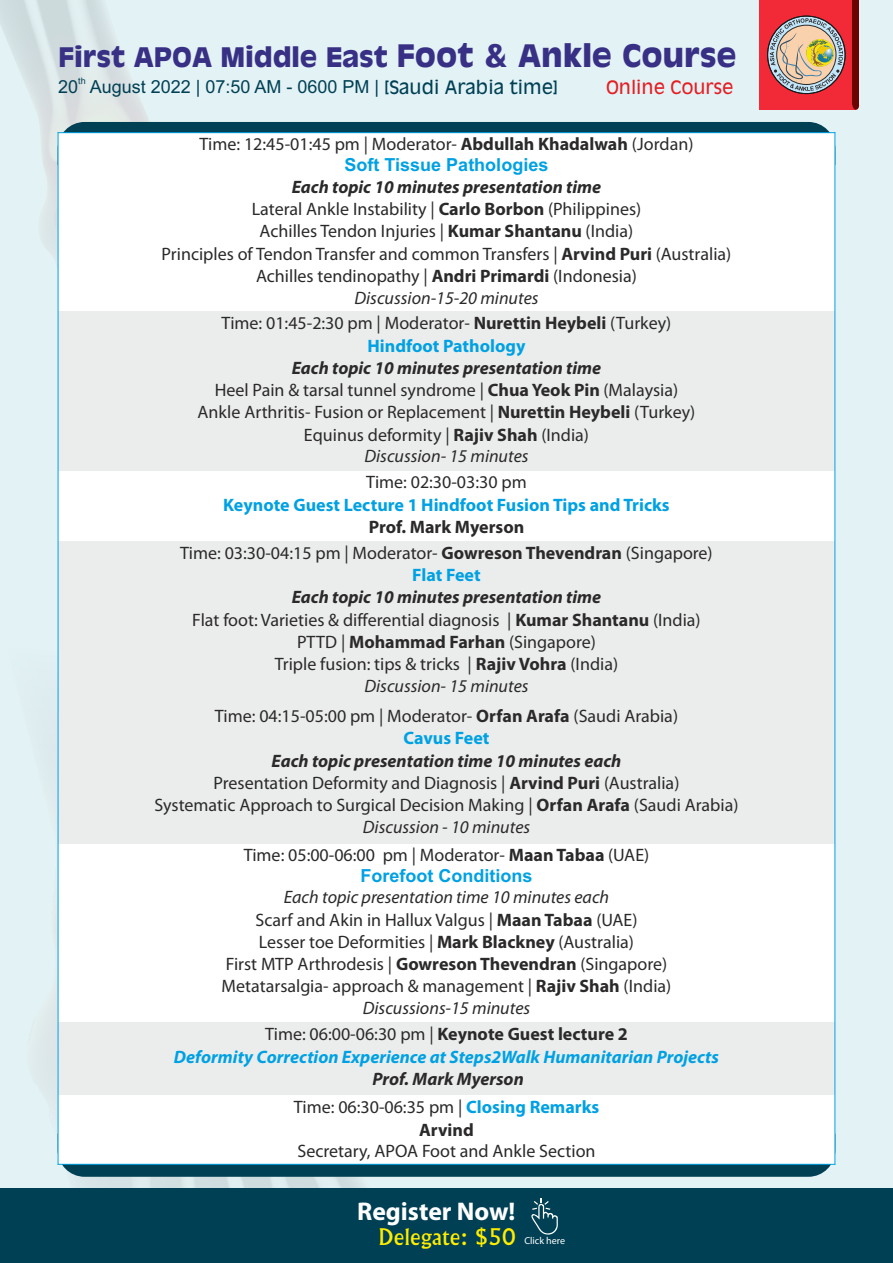
<style>
.page{position:relative;width:893px;height:1263px;background:#e3f2f5}
.page>*{position:absolute;margin:0;border:0;box-sizing:border-box;transform-origin:0 0}
.t1{font:700 26.25px "Antique Olive";color:#383085}
.t2{font:700 25.65px "Myriad Pro";color:#fff}
.t3{font:22.2px "Flareserif 821 BT";color:#ffed00}
.t4{font:18px/22.2px "Myriad Pro";color:#2b2929;text-align:center}
.t5{font:700 18px "Myriad Pro";color:#00a1e3}
.t6{font:italic 700 18px "Myriad Pro";color:#00a1e3}
.t7{font:700 18px "Myriad Pro";color:#2b2929}
.t8{font:18px "Arial";color:#004054}
.t9{font:700 18px "Arial";color:#00a1e3}
.t10{font:italic 700 18px "Myriad Pro";color:#2b2929}
.t11{font:18px "Antique Olive";color:#e31f24}
.t12{font:10.05px "Myriad Pro";color:#fff}
.t13{font:9px "Arial";color:#004054}
.s1{font-size:30.3px}
.s2{font-family:"Antique Olive"}
.s3{font-weight:700}
.s4{font-weight:700;font-style:italic}
.s5{font-style:italic}
.s6{font-weight:400}
.s7{font-weight:700;color:#00a1e3}
</style>
<div class="page">
<img style="left:0;top:0;width:150px;height:375px">
<img style="left:41px;top:608px;width:322px;height:580px">
<div style="left:759px;top:0;width:96px;height:110px;background:#f22936"></div>
<svg style="left:852px;top:105px;width:7px;height:5px"></svg>
<div style="left:852px;top:0;width:7px;height:105px;background:#6b0300"></div>
<div style="left:767px;top:16px;width:78px;height:78px;border:1px solid #1a1a1a;border-radius:50%"></div>
<img style="left:770px;top:18px;width:73px;height:73px">
<div style="left:0;top:1188px;width:893px;height:75px;background:#004054"></div>
<svg style="left:531px;top:1198px;width:27px;height:36px"></svg>
<svg style="left:58px;top:1165px;width:773px;height:12px"></svg>
<div style="left:58px;top:122px;width:772px;height:10px;background:#004054"></div>
<div style="left:58px;top:133px;width:777px;height:178px;background:#fff"></div>
<div style="left:58px;top:311px;width:777px;height:160px;background:#ebeded"></div>
<div style="left:58px;top:471px;width:777px;height:70px;background:#fff"></div>
<div style="left:58px;top:541px;width:777px;height:163px;background:#ebeded"></div>
<div style="left:58px;top:704px;width:777px;height:140px;background:#ebeded"></div>
<div style="left:58px;top:844px;width:777px;height:178px;background:#fff"></div>
<div style="left:58px;top:1022px;width:777px;height:74px;background:#ebeded"></div>
<div style="left:58px;top:1096px;width:777px;height:68px;background:#fff"></div>
<hr style="left:58px;top:132px;width:1px;height:1033px;background:#00a1e3">
<hr style="left:834px;top:132px;width:1px;height:1033px;background:#00a1e3">
<hr style="left:58px;top:1164px;width:777px;height:1px;background:#00a1e3">
<hr style="left:58px;top:132px;width:777px;height:1px;background:#00a1e3">
<h1 class="t1" style="left:58px;top:46px;width:680px">First APOA Middle East <span class="s1">Foot &amp; Ankle Course</span></h1>
<p class="t13" style="left:78px;top:77px;width:9px">th</p>
<p class="t8" style="left:58px;top:80px;width:502px">20 August 2022 | 07:50 AM - 0600 PM | <span class="s2">[Saudi Arabia time]</span></p>
<p class="t11" style="left:606px;top:80px;width:129px">Online Course</p>
<p class="t4" style="left:200px;top:135px;width:495px">Time: 12:45-01:45 pm | Moderator- <span class="s3">Abdullah Khadalwah</span> (Jordan)</p>
<p class="t4" style="left:162px;top:177px;width:571px"><span class="s4">Each topic 10 minutes presentation time<br></span>Lateral Ankle Instability | <span class="s3">Carlo Borbon</span> (Philippines)<br>Achilles Tendon Injuries | <span class="s3">Kumar Shantanu</span> (India)<br>Principles of Tendon Transfer and common Transfers | <span class="s3">Arvind Puri</span> (Australia)<br>Achilles tendinopathy | <span class="s3">Andri Primardi</span> (Indonesia)<br><span class="s5">Discussion-15-20 minutes</span></p>
<p class="t9" style="left:345px;top:158px;width:205px">Soft Tissue Pathologies</p>
<p class="t4" style="left:222px;top:314px;width:451px">Time: 01:45-2:30 pm | Moderator- <span class="s3">Nurettin Heybeli</span> (Turkey)</p>
<p class="t4" style="left:198px;top:358px;width:499px"><span class="s4">Each topic 10 minutes presentation time<br></span>Heel Pain &amp; tarsal tunnel syndrome | <span class="s3">Chua Yeok Pin</span> (Malaysia)<br>Ankle Arthritis- Fusion or Replacement | <span class="s3">Nurettin Heybeli</span> (Turkey)<br>Equinus deformity | <span class="s3">Rajiv Shah</span> (India)<br><span class="s5">Discussion- 15 minutes</span></p>
<p class="t5" style="left:367px;top:338px;width:160px">Hindfoot Pathology</p>
<p class="t4" style="left:366px;top:473px;width:162px">Time: 02:30-03:30 pm</p>
<p class="t7" style="left:369px;top:519px;width:157px">Prof. Mark Myerson</p>
<p class="t5" style="left:223px;top:497px;width:448px">Keynote Guest Lecture 1 Hindfoot Fusion Tips and Tricks</p>
<p class="t4" style="left:180px;top:543px;width:534px">Time: 03:30-04:15 pm | Moderator- <span class="s3">Gowreson Thevendran</span> (Singapore)</p>
<p class="t4" style="left:192px;top:588px;width:510px"><span class="s4">Each topic 10 minutes presentation time<br></span>Flat foot: Varieties &amp; differential diagnosis | <span class="s3">Kumar Shantanu</span> (India)<br>PTTD | <span class="s3">Mohammad Farhan</span> (Singapore)<br>Triple fusion: tips &amp; tricks | <span class="s3">Rajiv Vohra</span> (India)<br><span class="s5">Discussion- 15 minutes</span></p>
<p class="t5" style="left:412px;top:568px;width:70px">Flat Feet</p>
<p class="t4" style="left:215px;top:706px;width:465px">Time: 04:15-05:00 pm | Moderator- <span class="s3">Orfan Arafa</span> (Saudi Arabia)</p>
<p class="t4" style="left:155px;top:751px;width:585px"><span class="s4">Each topic presentation time 10 minutes each<br></span>Presentation Deformity and Diagnosis | <span class="s3">Arvind Puri</span> (Australia)<br>Systematic Approach to Surgical Decision Making | <span class="s3">Orfan Arafa</span> (Saudi Arabia)<br><span class="s5">Discussion - 10 minutes</span></p>
<p class="t5" style="left:403px;top:731px;width:87px">Cavus Feet</p>
<p class="t4" style="left:244px;top:846px;width:407px">Time: 05:00-06:00 pm | Moderator- <span class="s3">Maan Tabaa</span> (UAE)</p>
<p class="t4" style="left:222px;top:887px;width:451px"><span class="s5">Each topic presentation time 10 minutes each<br></span>Scarf and Akin in Hallux Valgus | <span class="s3">Maan Tabaa</span> (UAE)<br>Lesser toe Deformities | <span class="s3">Mark Blackney</span> (Australia)<br>First MTP Arthrodesis | <span class="s3">Gowreson Thevendran</span> (Singapore)<br>Metatarsalgia- approach &amp; management | <span class="s3">Rajiv Shah</span> (India)<br><span class="s5">Discussions-15 minutes</span></p>
<p class="t9" style="left:360px;top:869px;width:173px">Forefoot Conditions</p>
<p class="t7" style="left:265px;top:1027px;width:364px"><span class="s6">Time: 06:00-06:30 pm |</span> Keynote Guest lecture 2</p>
<p class="t10" style="left:372px;top:1071px;width:153px">Prof. Mark Myerson</p>
<p class="t6" style="left:174px;top:1049px;width:547px">Deformity Correction Experience at Steps2Walk Humanitarian Projects</p>
<p class="t4" style="left:294px;top:1098px;width:307px">Time: 06:30-06:35 pm | <span class="s7">Closing Remarks<br></span><span class="s3">Arvind</span></p>
<p class="t4" style="left:297px;top:1142px;width:300px">Secretary, APOA Foot and Ankle Section</p>
<h2 class="t2" style="left:357px;top:1201px;width:160px">Register Now!</h2>
<p class="t3" style="left:379px;top:1228px;width:139px">Delegate: $50</p>
<p class="t12" style="left:524px;top:1237px;width:42px">Click here</p>
</div>
